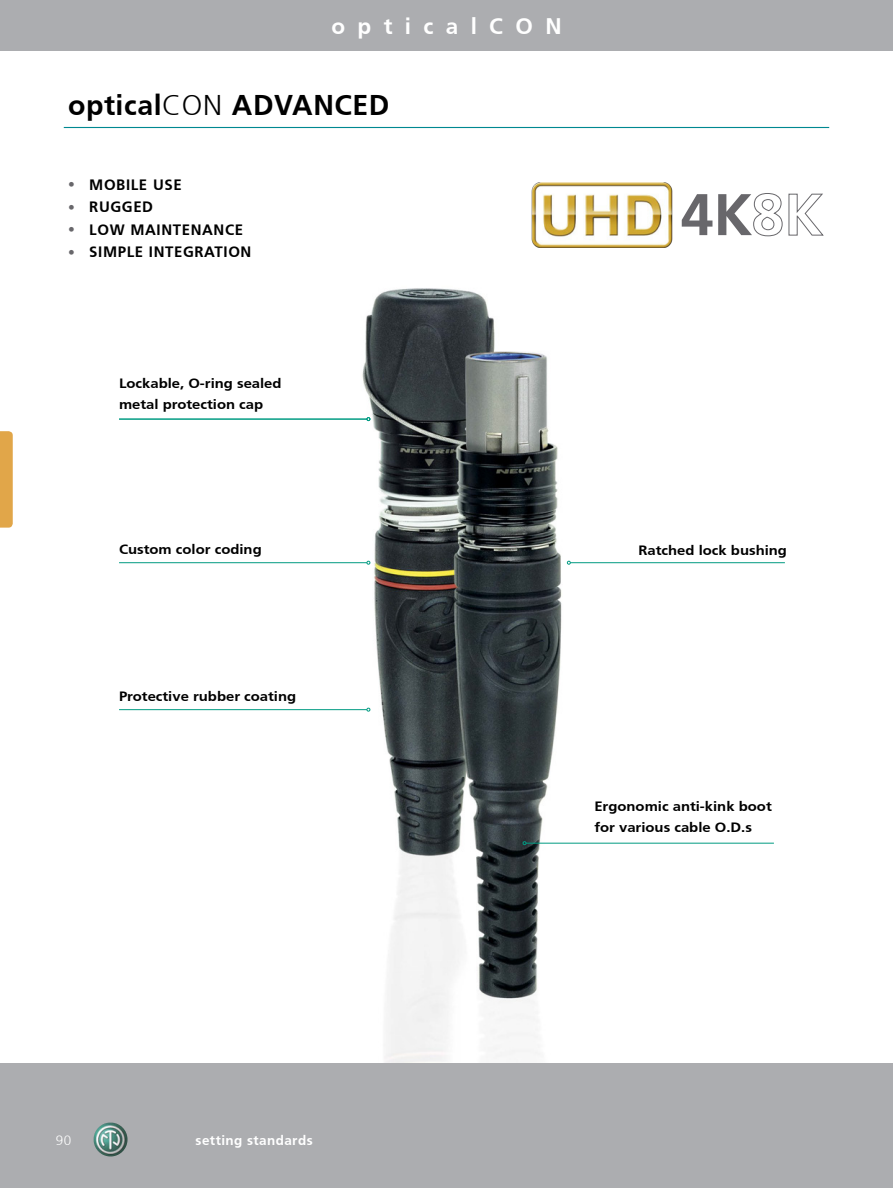
<style>
.page{position:relative;width:893px;height:1188px;background:#fff}
.page>*{position:absolute;margin:0;border:0;box-sizing:border-box;transform-origin:0 0}
.t1{font:700 58.65px "Frutiger";color:#68676b}
.t2{font:700 28.5px "Frutiger";letter-spacing:.02em;color:#000}
.t3{font:700 22.5px "Frutiger";letter-spacing:.55em;color:#fff}
.t4{font:700 15px "Frutiger";letter-spacing:.04em;color:#000}
.t5{font:700 13.5px/21px "Frutiger";color:#000;scale:1.1 1}
.t6{font:700 13.5px "Frutiger";letter-spacing:.03em;color:#fff}
.t7{font:300 13.5px "Frutiger";color:#fff}
.s1{font-weight:300}
.s2{font-weight:300;font-size:13.5px;color:#68676b}
.s3{color:#fff}
</style>
<div class="page">
<div style="left:0;top:0;width:893px;height:51px;background:#acadb0"></div>
<div style="left:0;top:1063px;width:893px;height:125px;background:#acadb0"></div>
<img style="left:94px;top:1123px;width:33px;height:33px">
<img style="left:119px;top:288px;width:666px;height:775px">
<hr style="left:64px;top:127px;width:765px;height:1px;background:#008891">
<svg style="left:0;top:431px;width:13px;height:97px"></svg>
<hr style="left:119px;top:709px;width:248px;height:1px;background:#009b82">
<svg style="left:367px;top:708px;width:3px;height:4px"></svg>
<hr style="left:526px;top:843px;width:248px;height:1px;background:#009b82">
<svg style="left:523px;top:841px;width:3px;height:4px"></svg>
<hr style="left:119px;top:562px;width:248px;height:1px;background:#009b82">
<svg style="left:367px;top:561px;width:3px;height:4px"></svg>
<hr style="left:570px;top:562px;width:215px;height:1px;background:#009b82">
<svg style="left:567px;top:561px;width:4px;height:4px"></svg>
<svg style="left:753px;top:193px;width:71px;height:43px"></svg>
<img style="left:532px;top:183px;width:141px;height:65px">
<hr style="left:119px;top:419px;width:248px;height:1px;background:#009b82">
<svg style="left:367px;top:417px;width:3px;height:4px"></svg>
<h3 class="t3" style="left:331px;top:13px;width:232px">opticalCON</h3>
<h2 class="t2" style="left:68px;top:88px;width:323px">optical<span class="s1">CON</span> ADVANCED</h2>
<p class="t4" style="left:68px;top:176px;width:115px"><span class="s2">•</span> MOBILE USE</p>
<p class="t4" style="left:68px;top:198px;width:87px"><span class="s2">•</span> RUGGED</p>
<p class="t4" style="left:68px;top:221px;width:177px"><span class="s2">•</span> LOW MAINTENANCE</p>
<p class="t4" style="left:68px;top:243px;width:185px"><span class="s2">•</span> SIMPLE INTEGRATION</p>
<p class="t5" style="left:119px;top:372px;width:149px">Lockable, O-ring sealed metal protection cap</p>
<h1 class="t1" style="left:681px;top:180px;width:144px">4K<span class="s3">8K</span></h1>
<p class="t5" style="left:119px;top:539px;width:131px">Custom color coding</p>
<p class="t5" style="left:638px;top:539px;width:136px">Ratched lock bushing</p>
<p class="t5" style="left:119px;top:685px;width:163px">Protective rubber coating</p>
<p class="t7" style="left:56px;top:1132px;width:17px">90</p>
<p class="t6" style="left:196px;top:1132px;width:119px">setting standards</p>
<p class="t5" style="left:594px;top:795px;width:163px">Ergonomic anti-kink boot for various cable O.D.s</p>
</div>
